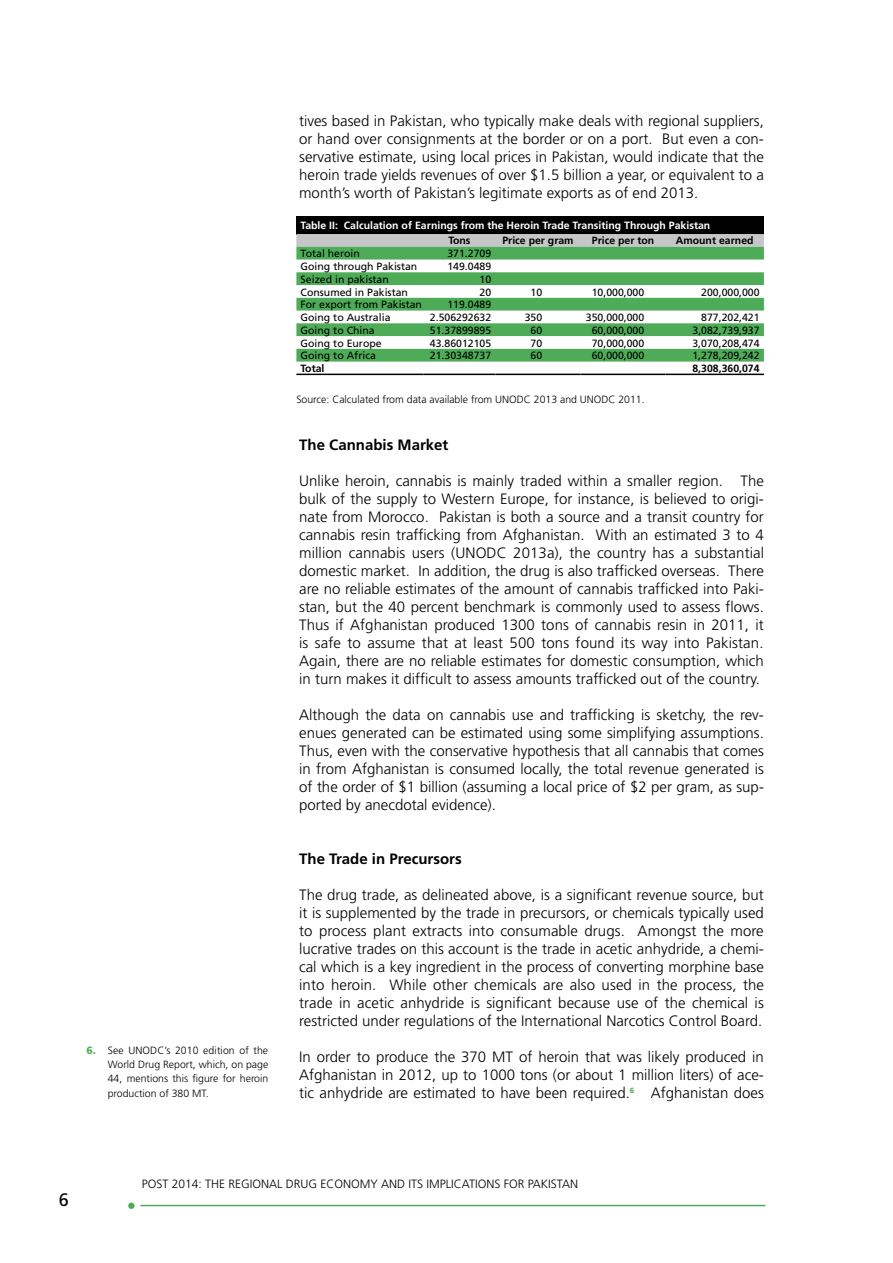
<style>
.page{position:relative;width:893px;height:1263px;background:#fff}
.page>*{position:absolute;margin:0;border:0;box-sizing:border-box;transform-origin:0 0}
.t1{font:18px "Frutiger";color:#000}
.t2{font:300 15px/18px "Frutiger";color:#000;text-align:justify}
.t3{font:700 15px "Frutiger";color:#000}
.t4{font:300 12px "Frutiger";color:#000}
.t5{font:10.5px "Frutiger";color:#000}
.t6{font:300 10.5px/14.2px "Frutiger";color:#000;text-align:justify}
.t7{font:700 10.5px "Frutiger";color:#fff}
.t8{font:700 10.5px "Frutiger";color:#000}
.s1{font-weight:900;color:#4eac58}
</style>
<div class="page">
<hr style="left:140px;top:1205px;width:625px;height:1px;background:#4eac58">
<div style="left:128px;top:1202px;width:7px;height:7px;background:#4eac58;border-radius:50%"></div>
<div style="left:296px;top:216px;width:468px;height:18px;background:#000"></div>
<svg style="left:296px;top:234px;width:468px;height:13px;background:#c3c5c6"></svg>
<svg style="left:296px;top:247px;width:468px;height:115px;fill:#4eac58"></svg>
<hr style="left:296px;top:374px;width:128px;height:1px;background:#000">
<hr style="left:424px;top:374px;width:71px;height:1px;background:#000">
<hr style="left:495px;top:374px;width:85px;height:1px;background:#000">
<hr style="left:580px;top:374px;width:86px;height:1px;background:#000">
<hr style="left:666px;top:374px;width:98px;height:1px;background:#000">
<p class="t6" style="left:108px;top:1043px;width:162px;text-indent:-21px"><span class="s1">6.</span> See UNODC’s 2010 edition of the World Drug Report, which, on page 44, mentions this figure for heroin production of 380 MT.</p>
<p class="t2" style="left:299px;top:112px;width:466px">tives based in Pakistan, who typically make deals with regional suppliers, or hand over consignments at the border or on a port. But even a con&shy;servative estimate, using local prices in Pakistan, would indicate that the heroin trade yields revenues of over $1.5 billion a year, or equivalent to a month’s worth of Pakistan’s legitimate exports as of end 2013.</p>
<p class="t7" style="left:301px;top:219px;width:411px">Table II: Calculation of Earnings from the Heroin Trade Transiting Through Pakistan</p>
<p class="t8" style="left:448px;top:235px;width:24px">Tons</p>
<p class="t8" style="left:502px;top:235px;width:73px">Price per gram</p>
<p class="t8" style="left:592px;top:235px;width:64px">Price per ton</p>
<p class="t8" style="left:676px;top:235px;width:79px">Amount earned</p>
<p class="t5" style="left:301px;top:247px;width:61px">Total heroin</p>
<p class="t5" style="left:447px;top:247px;width:45px">371.2709</p>
<p class="t5" style="left:301px;top:260px;width:118px">Going through Pakistan</p>
<p class="t5" style="left:447px;top:260px;width:45px">149.0489</p>
<p class="t5" style="left:301px;top:273px;width:90px">Seized in pakistan</p>
<p class="t5" style="left:480px;top:273px;width:13px">10</p>
<p class="t5" style="left:301px;top:286px;width:109px">Consumed in Pakistan</p>
<p class="t5" style="left:480px;top:286px;width:13px">20</p>
<p class="t5" style="left:531px;top:286px;width:13px">10</p>
<p class="t5" style="left:592px;top:286px;width:54px">10,000,000</p>
<p class="t5" style="left:701px;top:286px;width:60px">200,000,000</p>
<p class="t5" style="left:301px;top:298px;width:123px">For export from Pakistan</p>
<p class="t5" style="left:447px;top:298px;width:45px">119.0489</p>
<p class="t5" style="left:301px;top:311px;width:91px">Going to Australia</p>
<p class="t5" style="left:430px;top:311px;width:63px">2.506292632</p>
<p class="t5" style="left:525px;top:311px;width:19px">350</p>
<p class="t5" style="left:586px;top:311px;width:60px">350,000,000</p>
<p class="t5" style="left:701px;top:311px;width:60px">877,202,421</p>
<p class="t5" style="left:301px;top:324px;width:76px">Going to China</p>
<p class="t5" style="left:430px;top:324px;width:63px">51.37899895</p>
<p class="t5" style="left:531px;top:324px;width:13px">60</p>
<p class="t5" style="left:592px;top:324px;width:54px">60,000,000</p>
<p class="t5" style="left:692px;top:324px;width:69px">3,082,739,937</p>
<p class="t5" style="left:301px;top:337px;width:83px">Going to Europe</p>
<p class="t5" style="left:430px;top:337px;width:63px">43.86012105</p>
<p class="t5" style="left:531px;top:337px;width:13px">70</p>
<p class="t5" style="left:592px;top:337px;width:54px">70,000,000</p>
<p class="t5" style="left:692px;top:337px;width:69px">3,070,208,474</p>
<p class="t5" style="left:301px;top:349px;width:77px">Going to Africa</p>
<p class="t5" style="left:430px;top:349px;width:63px">21.30348737</p>
<p class="t5" style="left:531px;top:349px;width:13px">60</p>
<p class="t5" style="left:592px;top:349px;width:54px">60,000,000</p>
<p class="t5" style="left:692px;top:349px;width:69px">1,278,209,242</p>
<p class="t8" style="left:301px;top:362px;width:25px">Total</p>
<p class="t8" style="left:692px;top:362px;width:69px">8,308,360,074</p>
<p class="t6" style="left:296px;top:392px;width:350px">Source: Calculated from data available from UNODC 2013 and UNODC 2011.</p>
<p class="t3" style="left:299px;top:436px;width:151px">The Cannabis Market</p>
<p class="t2" style="left:299px;top:472px;width:466px">Unlike heroin, cannabis is mainly traded within a smaller region. The bulk of the supply to Western Europe, for instance, is believed to origi&shy;nate from Morocco. Pakistan is both a source and a transit country for cannabis resin trafficking from Afghanistan. With an estimated 3 to 4 million cannabis users (UNODC 2013a), the country has a substantial domestic market. In addition, the drug is also trafficked overseas. There are no reliable estimates of the amount of cannabis trafficked into Paki&shy;stan, but the 40 percent benchmark is commonly used to assess flows.<br>Thus if Afghanistan produced 1300 tons of cannabis resin in 2011, it is safe to assume that at least 500 tons found its way into Pakistan.<br>Again, there are no reliable estimates for domestic consumption, which in turn makes it difficult to assess amounts trafficked out of the country.</p>
<p class="t2" style="left:299px;top:706px;width:466px">Although the data on cannabis use and trafficking is sketchy, the rev&shy;enues generated can be estimated using some simplifying assumptions.<br>Thus, even with the conservative hypothesis that all cannabis that comes in from Afghanistan is consumed locally, the total revenue generated is of the order of $1 billion (assuming a local price of $2 per gram, as sup&shy;ported by anecdotal evidence).</p>
<p class="t3" style="left:299px;top:850px;width:164px">The Trade in Precursors</p>
<p class="t2" style="left:299px;top:886px;width:466px">The drug trade, as delineated above, is a significant revenue source, but it is supplemented by the trade in precursors, or chemicals typically used to process plant extracts into consumable drugs. Amongst the more lucrative trades on this account is the trade in acetic anhydride, a chemi&shy;cal which is a key ingredient in the process of converting morphine base into heroin. While other chemicals are also used in the process, the trade in acetic anhydride is significant because use of the chemical is restricted under regulations of the International Narcotics Control Board.</p>
<p class="t2" style="left:299px;top:1048px;width:466px">In order to produce the 370 MT of heroin that was likely produced in Afghanistan in 2012, up to 1000 tons (or about 1 million liters) of ace&shy;tic anhydride are estimated to have been required.<sup>6</sup> Afghanistan does</p>
<p class="t1" style="left:59px;top:1189px;width:12px">6</p>
<p class="t4" style="left:142px;top:1177px;width:14px">Post</p>
<p class="t4" style="left:172px;top:1177px;width:71px">2014: The Regional</p>
<p class="t4" style="left:286px;top:1177px;width:17px">Drug</p>
<p class="t4" style="left:321px;top:1177px;width:16px">Econom</p>
<p class="t4" style="left:371px;top:1177px;width:20px">y and</p>
<p class="t4" style="left:409px;top:1177px;width:28px">Its Implications</p>
<p class="t4" style="left:504px;top:1177px;width:8px">for</p>
<p class="t4" style="left:528px;top:1177px;width:13px">Pakistan</p>
</div>
